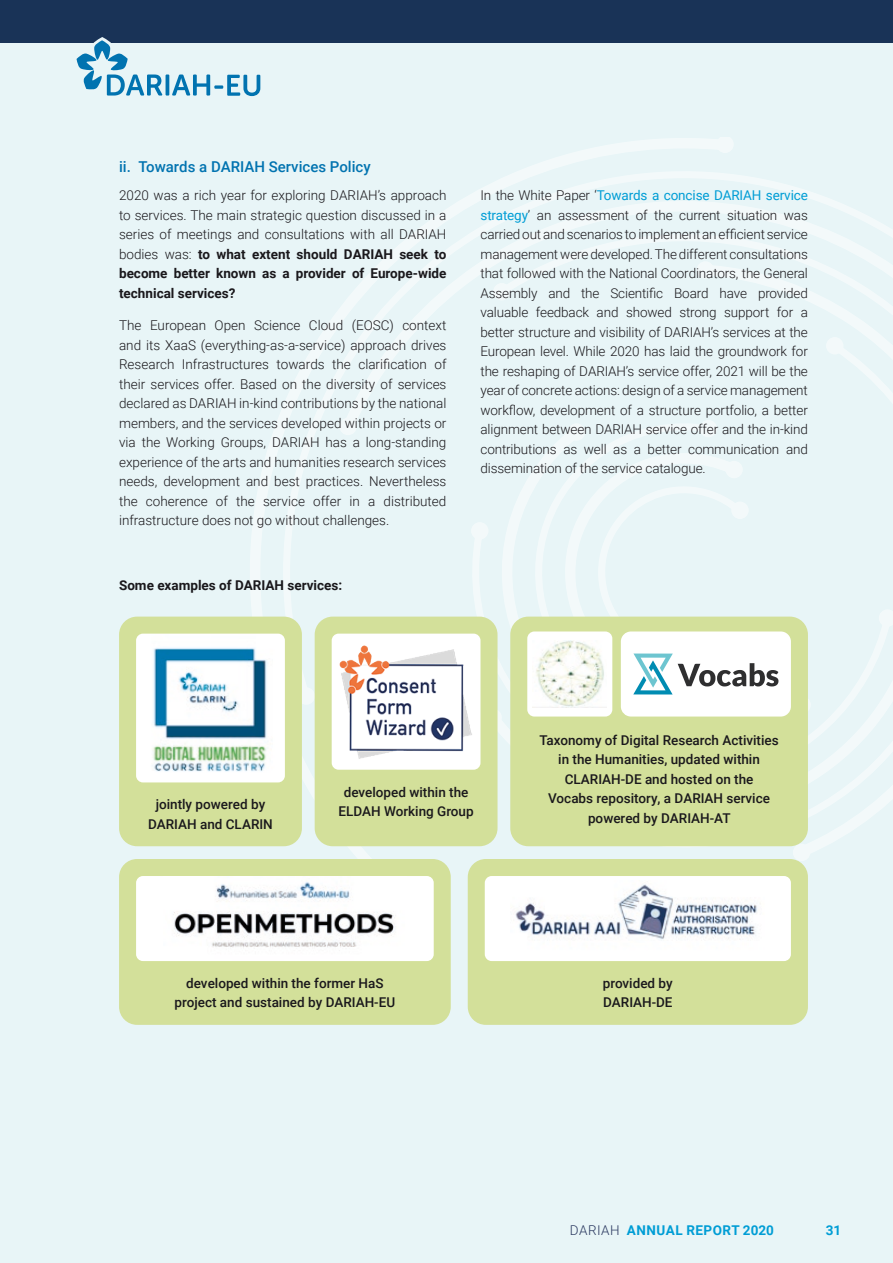
<style>
.page{position:relative;width:893px;height:1263px;background:#e8f5f7}
.page>*{position:absolute;margin:0;border:0;box-sizing:border-box;transform-origin:0 0}
._19-H3{font:500 15px "Roboto";color:#0173b0}
._19-Body_3{font:300 13.5px/19.5px "Roboto";color:#1a181c;text-align:justify}
._19-Body_3-2{font:500 13.5px/19.5px "Roboto";color:#1a181c;text-align:center}
._19-Body_3-3{font:700 13.5px "Roboto";color:#1a181c}
.t1{font:700 13.5px "Roboto";letter-spacing:.035em;color:#009dd5}
.s1{font-weight:700}
.s2{font-weight:400;color:#009dd5}
.s3{font-weight:300;color:#2b3960}
</style>
<div class="page">
<div style="left:0;top:0;width:893px;height:43px;background:#193357"></div>
<svg style="left:729px;top:737px;width:164px;height:116px"></svg>
<svg style="left:729px;top:174px;width:164px;height:527px"></svg>
<svg style="left:245px;top:138px;width:484px;height:762px"></svg>
<div style="left:700px;top:420px;width:17px;height:17px;background:#f3f9fa;border-radius:50%"></div>
<div style="left:339px;top:418px;width:18px;height:17px;background:#f3f9fa;border-radius:50%"></div>
<div style="left:493px;top:283px;width:18px;height:17px;background:#f3f9fa;border-radius:50%"></div>
<div style="left:697px;top:261px;width:17px;height:18px;background:#f3f9fa;border-radius:50%"></div>
<svg style="left:716px;top:138px;width:17px;height:15px"></svg>
<div style="left:826px;top:337px;width:17px;height:17px;background:#f3f9fa;border-radius:50%"></div>
<div style="left:471px;top:522px;width:17px;height:18px;background:#f3f9fa;border-radius:50%"></div>
<div style="left:568px;top:423px;width:17px;height:18px;background:#f3f9fa;border-radius:50%"></div>
<div style="left:793px;top:696px;width:18px;height:17px;background:#f3f9fa;border-radius:50%"></div>
<svg style="left:879px;top:609px;width:14px;height:18px"></svg>
<div style="left:793px;top:844px;width:17px;height:17px;background:#f3f9fa;border-radius:50%"></div>
<div style="left:298px;top:687px;width:17px;height:18px;background:#f3f9fa;border-radius:50%"></div>
<svg style="left:484px;top:709px;width:18px;height:17px"></svg>
<hr style="left:166px;top:75px;width:3px;height:21px;background:#0173b0">
<svg style="left:76px;top:37px;width:87px;height:59px"></svg>
<svg style="left:172px;top:75px;width:88px;height:21px"></svg>
<div style="left:119px;top:617px;width:183px;height:229px;background:#d3e09a;border-radius:18px"></div>
<img style="left:136px;top:634px;width:149px;height:148px">
<div style="left:315px;top:617px;width:182px;height:229px;background:#d3e09a;border-radius:18px"></div>
<div style="left:332px;top:634px;width:148px;height:136px;background:#fff;border-radius:7px"></div>
<img style="left:339px;top:645px;width:133px;height:114px">
<div style="left:119px;top:859px;width:332px;height:166px;background:#d3e09a;border-radius:18px"></div>
<div style="left:136px;top:876px;width:298px;height:85px;background:#fff;border-radius:7px"></div>
<img style="left:173px;top:882px;width:222px;height:66px">
<div style="left:468px;top:859px;width:340px;height:166px;background:#d3e09a;border-radius:18px"></div>
<div style="left:485px;top:876px;width:306px;height:85px;background:#fff;border-radius:7px"></div>
<img style="left:515px;top:884px;width:242px;height:56px">
<div style="left:510px;top:617px;width:298px;height:229px;background:#d3e09a;border-radius:18px"></div>
<div style="left:527px;top:631px;width:85px;height:85px;background:#fff;border-radius:7px"></div>
<img style="left:533px;top:644px;width:74px;height:64px">
<div style="left:621px;top:631px;width:170px;height:85px;background:#fff;border-radius:10px"></div>
<svg style="left:557px;top:449px;width:221px;height:245px"></svg>
<p class="_19-H3" style="left:119px;top:156px;width:253px">ii. Towards a DARIAH Services Policy</p>
<p class="_19-Body_3" style="left:119px;top:185px;width:329px">2020 was a rich year for exploring DARIAH’s approach to services. The main strategic question discussed in a series of meetings and consultations with all DARIAH bodies was: <span class="s1">to what extent should DARIAH seek to become better known as a provider of Europe-wide technical services?</span></p>
<p class="_19-Body_3" style="left:119px;top:315px;width:329px">The European Open Science Cloud (EOSC) context and its XaaS (everything-as-a-service) approach drives Research Infrastructures towards the clarification of their services offer. Based on the diversity of services declared as DARIAH in-kind contributions by the national members, and the services developed within projects or via the Working Groups, DARIAH has a long-standing experience of the arts and humanities research services needs, development and best practices. Nevertheless the coherence of the service offer in a distributed infrastructure does not go without challenges.</p>
<p class="_19-Body_3-3" style="left:119px;top:575px;width:225px">Some examples of DARIAH services:</p>
<p class="_19-Body_3" style="left:480px;top:185px;width:329px">In the White Paper ‘<span class="s2">Towards a concise DARIAH service strategy</span>’ an assessment of the current situation was carried out and scenarios to implement an efficient service management were developed. The different consultations that followed with the National Coordinators, the General Assembly and the Scientific Board have provided valuable feedback and showed strong support for a better structure and visibility of DARIAH’s services at the European level. While 2020 has laid the groundwork for the reshaping of DARIAH’s service offer, 2021 will be the year of concrete actions: design of a service management workflow, development of a structure portfolio, a better alignment between DARIAH service offer and the in-kind contributions as well as a better communication and dissemination of the service catalogue.</p>
<p class="_19-Body_3-2" style="left:148px;top:794px;width:126px">jointly powered by<br>DARIAH and CLARIN</p>
<p class="_19-Body_3-2" style="left:338px;top:781px;width:137px">developed within the<br>ELDAH Working Group</p>
<p class="_19-Body_3-2" style="left:539px;top:730px;width:241px">Taxonomy of Digital Research Activities in the Humanities, updated within<br>CLARIAH-DE and hosted on the<br>Vocabs repository, a DARIAH service powered by DARIAH-AT</p>
<p class="_19-Body_3-2" style="left:175px;top:973px;width:222px">developed within the former HaS project and sustained by DARIAH-EU</p>
<p class="_19-Body_3-2" style="left:603px;top:973px;width:71px;text-align:left">provided by<br>DARIAH-DE</p>
<p class="t1" style="left:570px;top:1220px;width:206px"><span class="s3">DARIAH</span> ANNUAL REPORT 2020</p>
<p class="t1" style="left:826px;top:1220px;width:17px">31</p>
</div>
